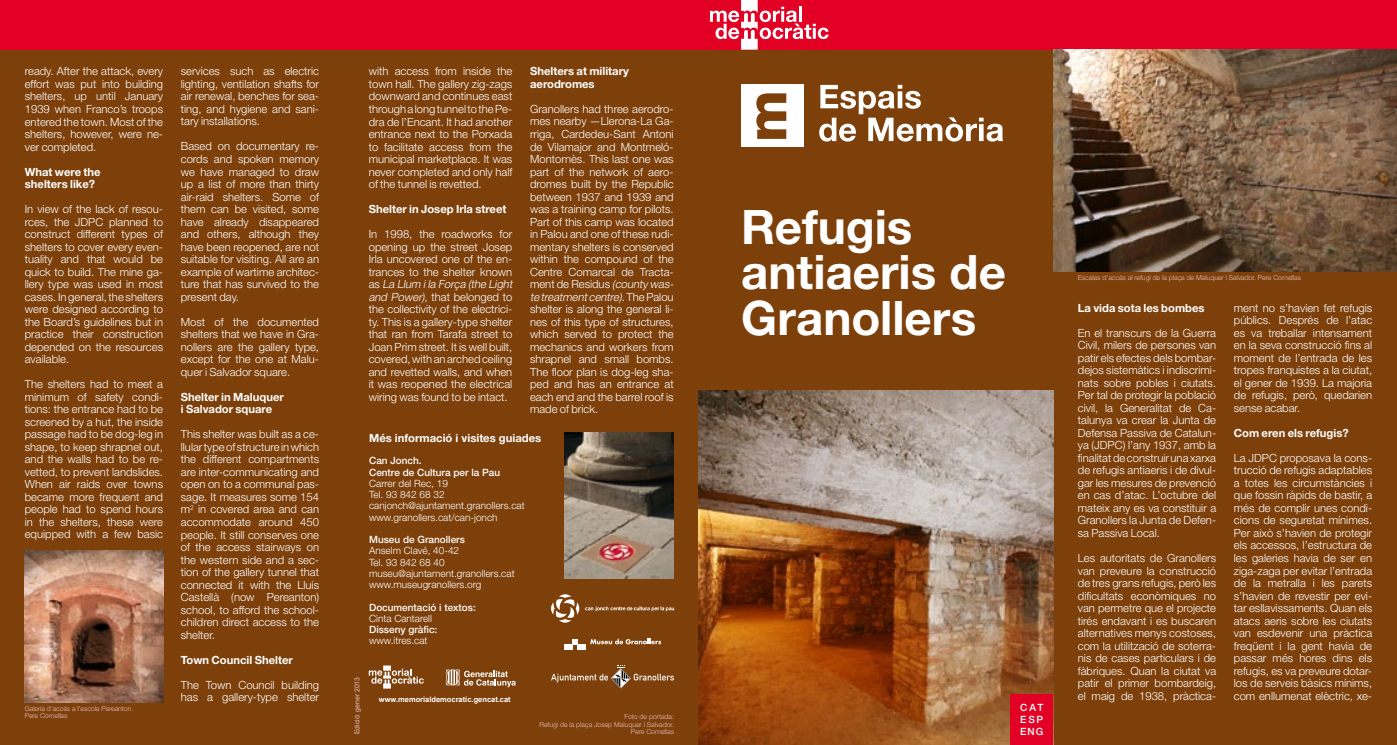
<style>
.page{position:relative;width:1397px;height:745px;background:#fff}
.page>*{position:absolute;margin:0;border:0;box-sizing:border-box;transform-origin:0 0}
.t1{font:700 47.5px/45px "Helvetica Neue LT Std";color:#fff}
.t2{font:300 11.25px/12.5px "Helvetica Neue LT Std";color:#fff;text-align:justify}
.t3{font:700 11.25px/12.5px "Helvetica Neue LT Std";color:#fff}
.t4{font:300 10px/11.2px "Helvetica Neue LT Std";color:#fff}
.t5{font:500 10px/12px "Helvetica Neue LT Std";color:#fff}
.t6{font:700 7.5px "Arial";color:#fff}
.t7{font:300 6.88px/7.5px "Helvetica Neue LT Std";color:#e9bebc}
.t8{font:6.88px "Arial";color:#e9bebc}
.s1{font-style:italic}
</style>
<div class="page">
<div style="left:0;top:0;width:1396px;height:744px;background:#7d400b"></div>
<div style="left:0;top:0;width:1396px;height:50px;background:#e20025"></div>
<svg style="left:710px;top:0;width:118px;height:50px"></svg>
<div style="left:741px;top:85px;width:62px;height:62px;background:#fff"></div>
<svg style="left:756px;top:93px;width:30px;height:46px"></svg>
<svg style="left:819px;top:85px;width:183px;height:56px"></svg>
<img style="left:25px;top:550px;width:138px;height:152px">
<svg style="left:551px;top:665px;width:123px;height:23px"></svg>
<svg style="left:551px;top:594px;width:28px;height:28px"></svg>
<svg style="left:585px;top:606px;width:89px;height:4px"></svg>
<svg style="left:572px;top:639px;width:5px;height:5px"></svg>
<div style="left:577px;top:644px;width:9px;height:5px;background:#fff"></div>
<div style="left:564px;top:644px;width:8px;height:5px;background:#fff"></div>
<svg style="left:590px;top:638px;width:71px;height:6px"></svg>
<svg style="left:369px;top:665px;width:55px;height:23px"></svg>
<svg style="left:446px;top:669px;width:69px;height:17px"></svg>
<img style="left:698px;top:390px;width:354px;height:354px">
<img style="left:1053px;top:50px;width:343px;height:221px">
<div style="left:1010px;top:693px;width:42px;height:51px;background:#e20025"></div>
<img style="left:565px;top:432px;width:109px;height:145px">
<p class="t2" style="left:25px;top:65px;width:140px">ready. After the attack, every effort was put into building shelters, up until January 1939 when Franco’s troops entered the town. Most of the shelters, however, were ne&shy;ver completed.</p>
<p class="t3" style="left:25px;top:165px;width:77px">What were the shelters like?</p>
<p class="t2" style="left:25px;top:202px;width:140px">In view of the lack of resou&shy;rces, the JDPC planned to construct different types of shelters to cover every even&shy;tuality and that would be quick to build. The mine ga&shy;llery type was used in most cases. In general, the shelters were designed according to the Board’s guidelines but in practice their construction depended on the resources available.</p>
<p class="t2" style="left:25px;top:377px;width:140px">The shelters had to meet a minimum of safety condi&shy;tions: the entrance had to be screened by a hut, the inside passage had to be dog-leg in shape, to keep shrapnel out, and the walls had to be re&shy;vetted, to prevent landslides.<br>When air raids over towns became more frequent and people had to spend hours in the shelters, these were equipped with a few basic</p>
<p class="t7" style="left:25px;top:704px;width:110px">Galeria d’accés a l’escola Pereanton.<br>Pere Cornellas</p>
<p class="t2" style="left:181px;top:65px;width:140px">services such as electric lighting, ventilation shafts for air renewal, benches for sea&shy;ting, and hygiene and sani&shy;tary installations.</p>
<p class="t2" style="left:181px;top:140px;width:140px">Based on documentary re&shy;cords and spoken memory we have managed to draw up a list of more than thirty air-raid shelters. Some of them can be visited, some have already disappeared and others, although they have been reopened, are not suitable for visiting. All are an example of wartime architec&shy;ture that has survived to the present day.</p>
<p class="t2" style="left:181px;top:315px;width:140px">Most of the documented shelters that we have in Gra&shy;nollers are the gallery type, except for the one at Malu&shy;quer i Salvador square.</p>
<p class="t3" style="left:181px;top:390px;width:104px">Shelter in Maluquer i Salvador square</p>
<p class="t2" style="left:181px;top:427px;width:140px">This shelter was built as a ce&shy;llular type of structure in which the different compartments are inter-communicating and open on to a communal pas&shy;sage. It measures some 154 m<sup>2</sup> in covered area and can accommodate around 450 people. It still conserves one of the access stairways on the western side and a sec&shy;tion of the gallery tunnel that connected it with the Lluís Castellà (now Pereanton) school, to afford the school&shy;children direct access to the shelter.</p>
<p class="t3" style="left:181px;top:652px;width:113px">Town Council Shelter</p>
<p class="t2" style="left:181px;top:677px;width:140px">The Town Council building has a gallery-type shelter</p>
<p class="t2" style="left:369px;top:65px;width:145px">with access from inside the town hall. The gallery zig-zags downward and continues east through a long tunnel to the Pe&shy;dra de l’Encant. It had another entrance next to the Porxada to facilitate access from the municipal marketplace. It was never completed and only half of the tunnel is revetted.</p>
<p class="t3" style="left:369px;top:202px;width:139px">Shelter in Josep Irla street</p>
<p class="t2" style="left:369px;top:227px;width:147px;text-align:left">In 1998, the roadworks for opening up the street Josep<br>Irla uncovered one of the en&shy;trances to the shelter known a s <span class="s1">La Llum ila Força (the Light and Power)</span>, that belonged to the collectivity of the electrici&shy;ty. This is a gallery-type shelter that ran from Tarafa street to<br>Joan Prim street. It is well built, covered, with an arched ceiling and revetted walls, and when it was reopened the electrical wiring was found to be intact.</p>
<p class="t3" style="left:530px;top:65px;width:100px">Shelters at military aerodromes</p>
<p class="t2" style="left:530px;top:102px;width:147px;text-align:left">Granollers had three aerodro&shy;mes nearby —Llerona-La Ga&shy;rriga, Cardedeu-Sant Antoni de Vilamajor and Montmeló-<br>Montornès. This last one was part of the network of aero&shy;dromes built by the Republic between 1937 and 1939 and was a training camp for pilots.<br>Part of this camp was located in Palou and one of these rudi&shy;mentary shelters is conserved within the compound of the<br>Centre Comarcal de Tracta&shy;ment de Residus <span class="s1">(county was&shy;te treatmentcentre)</span> . T h e P a l o u shelter is along the general li&shy;nes of this type of structures, which served to protect the mechanics and workers from shrapnel and small bombs.<br>The floor plan is dog-leg sha&shy;ped and has an entrance at each end and the barrel roof is made of brick.</p>
<p class="t3" style="left:369px;top:431px;width:174px">Més informació i visites guiades</p>
<p class="t5" style="left:369px;top:454px;width:132px;line-height:11.2px">Can Jonch.<br>Centre de Cultura per la Pau</p>
<p class="t4" style="left:369px;top:477px;width:157px">Carrer del Rec, 19<br>Tel. 93 842 68 32 canjonch@ajuntament.granollers.cat www.granollers.cat/can-jonch</p>
<p class="t5" style="left:369px;top:533px;width:97px">Museu de Granollers</p>
<p class="t4" style="left:369px;top:544px;width:147px">Anselm Clavé, 40-42<br>Tel. 93 842 68 40 museu@ajuntament.granollers.cat www.museugranollers.org</p>
<p class="t5" style="left:369px;top:600px;width:108px">Documentació i textos:</p>
<p class="t4" style="left:369px;top:612px;width:64px">Cinta Cantarell</p>
<p class="t5" style="left:369px;top:623px;width:70px">Disseny gràfic:</p>
<p class="t4" style="left:369px;top:634px;width:60px">www.itres.cat</p>
<p class="t8" style="left:352px;top:733px;width:59px;rotate:-90deg">Edició: gener 2013</p>
<p class="t6" style="left:379px;top:694px;width:133px">www.memorialdemocratic.gencat.cat</p>
<p class="t7" style="left:539px;top:712px;width:136px;text-align:right">Foto de portada:<br>Refugi de la plaça Josep Maluquer i Salvador.<br>Pere Cornellas</p>
<h1 class="t1" style="left:741px;top:204px;width:266px">Refugis antiaeris de<br>Granollers</h1>
<p class="t5" style="left:1020px;top:701px;width:25px;text-align:justify">CAT ESP ENG</p>
<p class="t7" style="left:1077px;top:274px;width:225px">Escales d’accés al refugi de la plaça de Maluquer i Salvador. Pere Cornellas</p>
<p class="t3" style="left:1077px;top:301px;width:128px">La vida sota les bombes</p>
<p class="t2" style="left:1077px;top:326px;width:140px">En el transcurs de la Guerra Civil, milers de persones van patir els efectes dels bombar&shy;dejos sistemàtics i indiscrimi&shy;nats sobre pobles i ciutats.<br>Per tal de protegir la població civil, la Generalitat de Ca&shy;talunya va crear la Junta de Defensa Passiva de Catalun&shy;ya (JDPC) l’any 1937, amb la finalitat de construir una xarxa de refugis antiaeris i de divul&shy;gar les mesures de prevenció en cas d’atac. L’octubre del mateix any es va constituir a Granollers la Junta de Defen&shy;sa Passiva Local.</p>
<p class="t2" style="left:1077px;top:551px;width:140px">Les autoritats de Granollers van preveure la construcció de tres grans refugis, però les dificultats econòmiques no van permetre que el projecte tirés endavant i es buscaren alternatives menys costoses, com la utilització de soterra&shy;nis de cases particulars i de fàbriques. Quan la ciutat va patir el primer bombardeig, el maig de 1938, pràctica-</p>
<p class="t2" style="left:1233px;top:301px;width:140px">ment no s’havien fet refugis públics. Després de l’atac es va treballar intensament en la seva construcció fins al moment de l’entrada de les tropes franquistes a la ciutat, el gener de 1939. La majoria de refugis, però, quedarien sense acabar.</p>
<p class="t3" style="left:1233px;top:426px;width:116px">Com eren els refugis?</p>
<p class="t2" style="left:1233px;top:451px;width:140px">La JDPC proposava la cons&shy;trucció de refugis adaptables a totes les circumstàncies i que fossin ràpids de bastir, a més de complir unes condi&shy;cions de seguretat mínimes.<br>Per això s’havien de protegir els accessos, l’estructura de les galeries havia de ser en ziga-zaga per evitar l’entrada de la metralla i les parets s’havien de revestir per evi&shy;tar esllavissaments. Quan els atacs aeris sobre les ciutats van esdevenir una pràctica freqüent i la gent havia de passar més hores dins els refugis, es va preveure dotar&shy;los de serveis bàsics mínims, com enllumenat elèctric, xe-</p>
</div>
